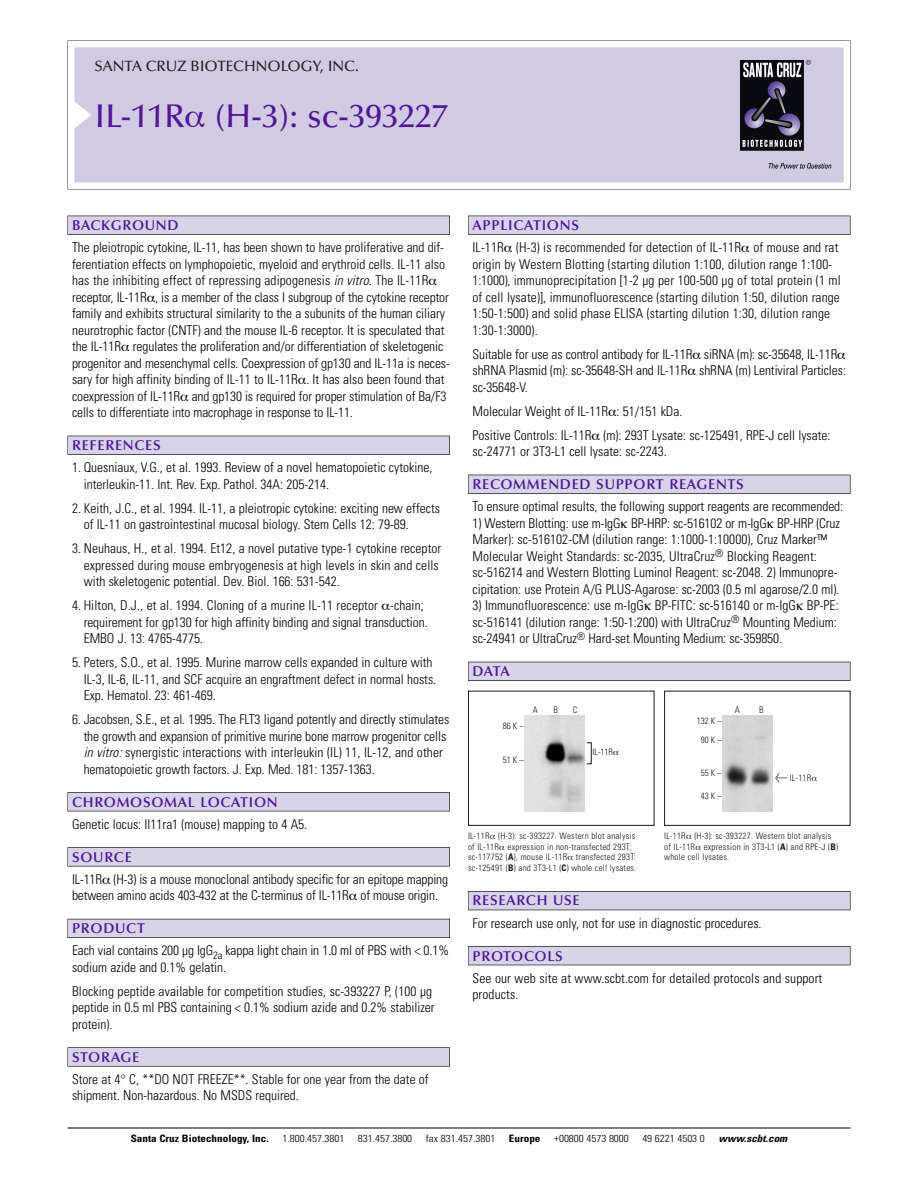
<style>
.page{position:relative;width:918px;height:1188px;background:#fff}
.page>*{position:absolute;margin:0;border:0;box-sizing:border-box;transform-origin:0 0}
.t1{font:500 33px "Optima";color:#511695}
.t2{font:500 15px "Optima";color:#231f20}
.t3{font:600 14.25px "Optima";letter-spacing:.05em;color:#511695}
.t4{font:300 condensed 13.5px/16.5px "Univers";color:#000}
.t5{font:300 condensed 10.2px "Univers";color:#000;scale:1.1 1}
.t6{font:700 condensed 10.2px "Univers";color:#000;scale:1.1 1}
.t7{font:italic 700 condensed 10.2px "Univers";color:#000;scale:1.1 1}
.t8{font:300 condensed 9px/10.5px "Univers";letter-spacing:.025em;color:#191919}
.s1{font-style:italic}
.s2{font-family:"Meta Plus";font-weight:400;font-stretch:normal;font-size:10.5px}
.s3{font-weight:700}
</style>
<div class="page">
<svg style="left:68px;top:40px;width:783px;height:149px"></svg>
<div style="left:74px;top:47px;width:770px;height:135px;background:#d1cae3"></div>
<img style="left:741px;top:60px;width:90px;height:108px">
<div style="left:68px;top:216px;width:382px;height:19px;background:#535256"></div>
<div style="left:68px;top:216px;width:381px;height:18px;background:#d7d4e8"></div>
<div style="left:68px;top:436px;width:382px;height:19px;background:#525156"></div>
<div style="left:68px;top:436px;width:381px;height:18px;background:#d7d4e8"></div>
<div style="left:68px;top:792px;width:382px;height:19px;background:#545357"></div>
<div style="left:68px;top:793px;width:381px;height:18px;background:#d7d4e8"></div>
<div style="left:68px;top:847px;width:382px;height:19px;background:#575659"></div>
<div style="left:68px;top:848px;width:381px;height:18px;background:#d7d4e8"></div>
<div style="left:68px;top:919px;width:382px;height:19px;background:#595860"></div>
<div style="left:68px;top:919px;width:381px;height:18px;background:#d7d4e8"></div>
<svg style="left:68px;top:1047px;width:382px;height:20px"></svg>
<div style="left:68px;top:1048px;width:381px;height:18px;background:#d7d4e8"></div>
<div style="left:468px;top:216px;width:382px;height:19px;background:#535256"></div>
<div style="left:468px;top:216px;width:382px;height:18px;background:#d7d4e8"></div>
<div style="left:468px;top:475px;width:382px;height:19px;background:#525156"></div>
<div style="left:468px;top:475px;width:382px;height:18px;background:#d7d4e8"></div>
<div style="left:468px;top:662px;width:382px;height:19px;background:#515057"></div>
<div style="left:468px;top:662px;width:382px;height:18px;background:#d7d4e8"></div>
<div style="left:468px;top:891px;width:382px;height:19px;background:#525158"></div>
<div style="left:468px;top:892px;width:382px;height:18px;background:#d7d4e8"></div>
<div style="left:468px;top:946px;width:382px;height:19px;background:#515056"></div>
<div style="left:468px;top:947px;width:382px;height:18px;background:#d7d4e8"></div>
<hr style="left:68px;top:1128px;width:782px;height:1px;background:#000">
<div style="left:468px;top:691px;width:186px;height:135px;border:1px solid #191919"></div>
<img style="left:525px;top:716px;width:60px;height:95px">
<div style="left:664px;top:691px;width:186px;height:135px;border:1px solid #191919"></div>
<img style="left:723px;top:716px;width:50px;height:95px">
<svg style="left:186px;top:112px;width:19px;height:16px"></svg>
<p class="t2" style="left:94px;top:60px;width:266px">SANTA CRUZ BIOTECHNOLOGY, INC.</p>
<p class="t1" style="left:94px;top:102px;width:355px">IL-11R (H-3): sc-393227</p>
<p class="t3" style="left:72px;top:219px;width:108px">BACKGROUND</p>
<p class="t4" style="left:72px;top:240px;width:379px">The pleiotropic cytokine, IL-11, has been shown to have proliferative and dif&shy;ferentiation effects on lymphopoietic, myeloid and erythroid cells. IL-11 also has the inhibiting effect of repressing adipogenesis <span class="s1">in vitro.</span> The IL-11R receptor, IL-11R , is a member of the class I subgroup of the cytokine receptor family and exhibits structural similarity to the a subunits of the human ciliary neurotrophic factor (CNTF) and the mouse IL-6 receptor. It is speculated that the IL-11R regulates the proliferation and/or differentiation of skeletogenic progenitor and mesenchymal cells. Coexpression of gp130 and IL-11a is neces&shy;sary for high affinity binding of IL-11 to IL-11R . It has also been found that coexpression of IL-11R and gp130 is required for proper stimulation of Ba/F3 cells to differentiate into macrophage in response to IL-11.</p>
<p class="t3" style="left:72px;top:439px;width:90px">REFERENCES</p>
<p class="t4" style="left:84px;top:460px;width:350px;text-indent:-12px">1. Quesniaux, V.G., et al. 1993. Review of a novel hematopoietic cytokine, interleukin-11. Int. Rev. Exp. Pathol. 34A: 205-214.</p>
<p class="t4" style="left:84px;top:501px;width:358px;text-indent:-12px">2. Keith, J.C., et al. 1994. IL-11, a pleiotropic cytokine: exciting new effects of IL-11 on gastrointestinal mucosal biology. Stem Cells 12: 79-89.</p>
<p class="t4" style="left:84px;top:541px;width:359px;text-indent:-12px">3. Neuhaus, H., et al. 1994. Et12, a novel putative type-1 cytokine receptor expressed during mouse embryogenesis at high levels in skin and cells with skeletogenic potential. Dev. Biol. 166: 531-542.</p>
<p class="t4" style="left:84px;top:598px;width:346px;text-indent:-12px">4. Hilton, D.J., et al. 1994. Cloning of a murine IL-11 receptor -chain; requirement for gp130 for high affinity binding and signal transduction.<br>EMBO J. 13: 4765-4775.</p>
<p class="t4" style="left:84px;top:655px;width:354px;text-indent:-12px">5. Peters, S.O., et al. 1995. Murine marrow cells expanded in culture with<br>IL-3, IL-6, IL-11, and SCF acquire an engraftment defect in normal hosts.<br>Exp. Hematol. 23: 461-469.</p>
<p class="t4" style="left:84px;top:712px;width:367px;text-indent:-12px">6. Jacobsen, S.E., et al. 1995. The FLT3 ligand potently and directly stimulates the growth and expansion of primitive murine bone marrow progenitor cells <span class="s1">in vitro:</span> synergistic interactions with interleukin (IL) 11, IL-12, and other hematopoietic growth factors. J. Exp. Med. 181: 1357-1363.</p>
<p class="t3" style="left:72px;top:796px;width:207px">CHROMOSOMAL LOCATION</p>
<p class="t4" style="left:72px;top:817px;width:237px">Genetic locus: Il11ra1 (mouse) mapping to 4 A5.</p>
<p class="t3" style="left:72px;top:851px;width:61px">SOURCE</p>
<p class="t4" style="left:72px;top:872px;width:378px">IL-11R (H-3) is a mouse monoclonal antibody specific for an epitope mapping between amino acids 403-432 at the C-terminus of IL-11R of mouse origin.</p>
<p class="t3" style="left:72px;top:922px;width:74px">PRODUCT</p>
<p class="t4" style="left:72px;top:944px;width:379px">Each vial contains 200 µg IgG<sub>2a</sub> kappa light chain in 1.0 ml of PBS with &lt; 0.1% sodium azide and 0.1% gelatin.</p>
<p class="t4" style="left:72px;top:984px;width:364px">Blocking peptide available for competition studies, sc-393227 P, (100 µg peptide in 0.5 ml PBS containing &lt; 0.1% sodium azide and 0.2% stabilizer protein).</p>
<p class="t3" style="left:72px;top:1051px;width:69px">STORAGE</p>
<p class="t4" style="left:72px;top:1072px;width:358px">Store at 4° C, **DO NOT FREEZE**. Stable for one year from the date of shipment. Non-hazardous. No MSDS required.</p>
<p class="t3" style="left:473px;top:219px;width:108px">APPLICATIONS</p>
<p class="t4" style="left:473px;top:240px;width:370px">IL-11R (H-3) is recommended for detection of IL-11R of mouse and rat origin by Western Blotting (starting dilution 1:100, dilution range 1:100- 1:1000), immunoprecipitation [1-2 µg per 100-500 µg of total protein (1 ml of cell lysate)], immunofluorescence (starting dilution 1:50, dilution range 1:50-1:500) and solid phase ELISA (starting dilution 1:30, dilution range 1:30-1:3000).</p>
<p class="t4" style="left:473px;top:347px;width:375px">Suitable for use as control antibody for IL-11R siRNA (m): sc-35648, IL-11R shRNA Plasmid (m): sc-35648-SH and IL-11R shRNA (m) Lentiviral Particles: sc-35648-V.</p>
<p class="t4" style="left:473px;top:404px;width:211px">Molecular Weight of IL-11R : 51/151 kDa.</p>
<p class="t4" style="left:473px;top:428px;width:360px">Positive Controls: IL-11R (m): 293T Lysate: sc-125491, RPE-J cell lysate: sc-24771 or 3T3-L1 cell lysate: sc-2243.</p>
<p class="t3" style="left:473px;top:478px;width:273px">RECOMMENDED SUPPORT REAGENTS</p>
<p class="t4" style="left:473px;top:499px;width:372px">To ensure optimal results, the following support reagents are recommended:</p>
<p class="t4" style="left:473px;top:516px;width:369px">1) Western Blotting: use m-IgG BP-HRP: sc-516102 or m-IgG BP-HRP (Cruz Marker): sc-516102-CM (dilution range: 1:1000-1:10000), Cruz Marker™ Molecular Weight Standards: sc-2035, UltraCruz<sup>®</sup> Blocking Reagent: sc-516214 and Western Blotting Luminol Reagent: sc-2048. 2) Immunopre&shy;cipitation: use Protein A/G PLUS-Agarose: sc-2003 (0.5 ml agarose/2.0 ml).</p>
<p class="t4" style="left:473px;top:598px;width:368px">3) Immunofluorescence: use m-IgG BP-FITC: sc-516140 or m-IgG BP-PE: sc-516141 (dilution range: 1:50-1:200) with UltraCruz<sup>®</sup> Mounting Medium: sc-24941 or UltraCruz<sup>®</sup> Hard-set Mounting Medium: sc-359850.</p>
<p class="t3" style="left:473px;top:665px;width:39px">DATA</p>
<p class="t8" style="left:533px;top:705px;width:7px">A</p>
<p class="t8" style="left:553px;top:705px;width:6px">B</p>
<p class="t8" style="left:573px;top:705px;width:6px">C</p>
<p class="t8" style="left:735px;top:705px;width:7px">A</p>
<p class="t8" style="left:759px;top:705px;width:6px">B</p>
<p class="t8" style="left:503px;top:722px;width:22px">86K–</p>
<p class="t8" style="left:503px;top:756px;width:22px">51K–</p>
<p class="t8" style="left:593px;top:748px;width:22px">IL-11R</p>
<p class="t8" style="left:697px;top:712px;width:26px;line-height:19.5px;text-align:center">132 K –<br>90K–</p>
<p class="t8" style="left:701px;top:769px;width:22px">55K–</p>
<p class="t8" style="left:701px;top:791px;width:22px">43K–</p>
<p class="t8" style="left:775px;top:774px;width:38px"><span class="s2">&lt;</span> IL-11R</p>
<p class="t8" style="left:468px;top:832px;width:170px">IL-11R (H-3): sc-393227. Western blot analysis of IL-11R expression in non-transfected 293T: sc-117752 (<span class="s3">A</span>), mouse IL-11R transfected 293T: sc-125491 (<span class="s3">B</span>) and 3T3-L1 (<span class="s3">C</span>) whole cell lysates.</p>
<p class="t8" style="left:664px;top:832px;width:175px">IL-11R (H-3): sc-393227. Western blot analysis of IL-11R expression in 3T3-L1 (<span class="s3">A</span>) and RPE-J (<span class="s3">B</span>) whole cell lysates.</p>
<p class="t3" style="left:473px;top:895px;width:109px">RESEARCH USE</p>
<p class="t4" style="left:473px;top:916px;width:291px">For research use only, not for use in diagnostic procedures.</p>
<p class="t3" style="left:473px;top:950px;width:92px">PROTOCOLS</p>
<p class="t4" style="left:473px;top:971px;width:351px">See our web site at www.scbt.com for detailed protocols and support products.</p>
<p class="t6" style="left:131px;top:1135px;width:127px">Santa Cruz Biotechnology, Inc.</p>
<p class="t5" style="left:282px;top:1135px;width:58px">1.800.457.3801</p>
<p class="t5" style="left:358px;top:1135px;width:51px">831.457.3800</p>
<p class="t5" style="left:426px;top:1135px;width:65px">fax 831.457.3801</p>
<p class="t6" style="left:509px;top:1135px;width:30px">Europe</p>
<p class="t5" style="left:554px;top:1135px;width:69px">+00800 4573 8000</p>
<p class="t5" style="left:642px;top:1135px;width:58px">49 6221 4503 0</p>
<p class="t7" style="left:719px;top:1135px;width:66px">www.scbt.com</p>
</div>
